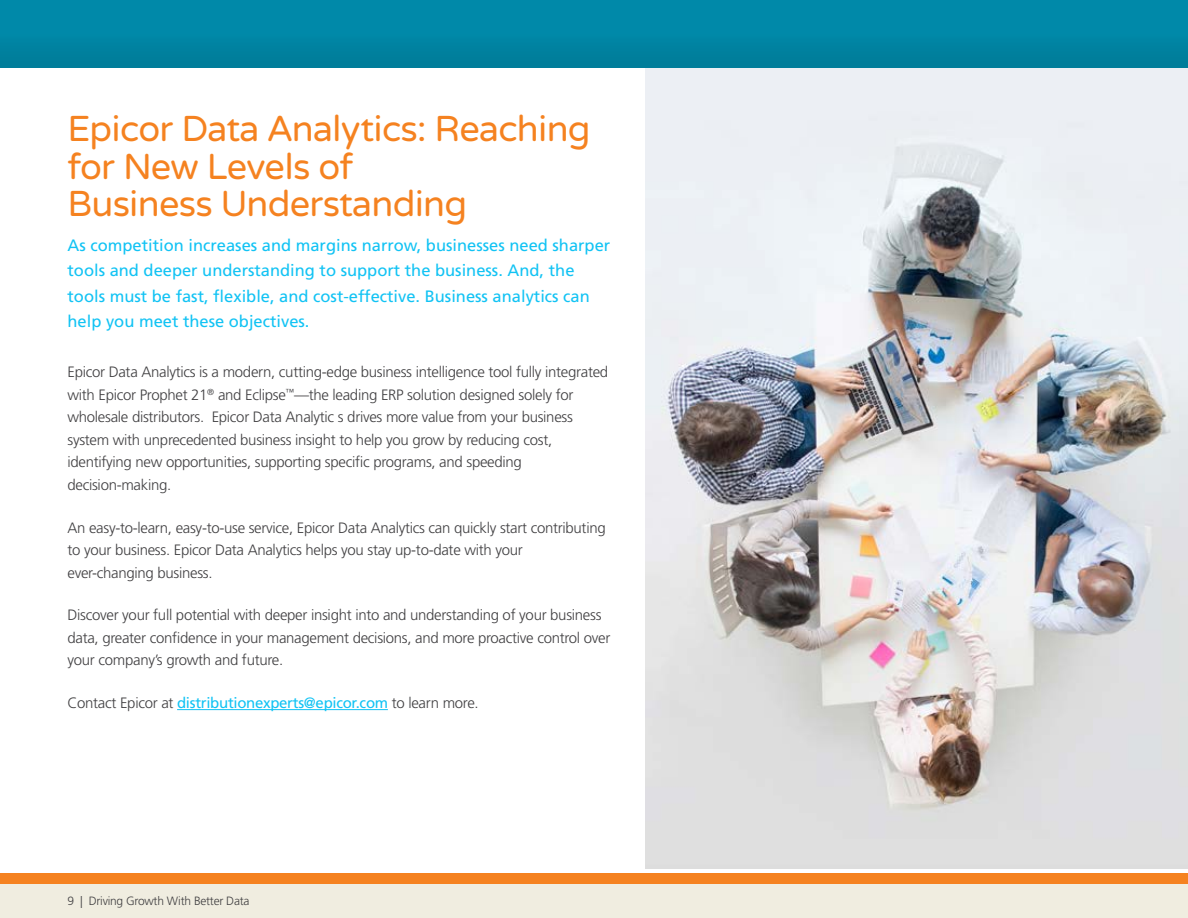
<style>
.page{position:relative;width:1188px;height:918px;background:#fff}
.page>*{position:absolute;margin:0;border:0;box-sizing:border-box;transform-origin:0 0}
.Headline_24_25{font:36px/37.5px "Varela Round";letter-spacing:-.02em;color:#f58220}
.Intro_11_17{font:16.5px/25.5px "Frutiger LT Std";color:#12c3f4}
.Text_10_15{font:300 15px/22.5px "Frutiger LT Std";letter-spacing:-.02em;color:#414042}
.Text_10_15-2{font:15px "Frutiger LT Std";letter-spacing:-.02em;color:#12c3f4}
.t1{font:300 12px "Frutiger LT Std";letter-spacing:-.02em;color:#414042}
.s1{font-weight:300;color:#414042}
</style>
<div class="page">
<div style="left:0;top:884px;width:1188px;height:34px;background:#f0ede0"></div>
<hr style="left:177px;top:709px;width:211px;height:1px;background:#12c3f4">
<img style="left:646px;top:68px;width:542px;height:801px">
<img style="left:0;top:0;width:1188px;height:68px">
<div style="left:0;top:874px;width:1188px;height:10px;background:#f58220"></div>
<p class="Headline_24_25" style="left:68px;top:111px;width:525px">Epicor Data Analytics: Reaching for New Levels of<br>Business Understanding</p>
<p class="Intro_11_17" style="left:68px;top:232px;width:544px">As competition increases and margins narrow, businesses need sharper tools and deeper understanding to support the business. And, the tools must be fast, flexible, and cost-effective. Business analytics can help you meet these objectives.</p>
<p class="Text_10_15" style="left:68px;top:361px;width:542px">Epicor Data Analytics is a modern, cutting-edge business intelligence tool fully integrated with Epicor Prophet 21<sup>®</sup> and Eclipse<sup>™</sup>—the leading ERP solution designed solely for wholesale distributors. Epicor Data Analytic s drives more value from your business system with unprecedented business insight to help you grow by reducing cost, identifying new opportunities, supporting specific programs, and speeding decision-making.</p>
<p class="Text_10_15" style="left:68px;top:516px;width:540px">An easy-to-learn, easy-to-use service, Epicor Data Analytics can quickly start contributing to your business. Epicor Data Analytics helps you stay up-to-date with your ever-changing business.</p>
<p class="Text_10_15" style="left:68px;top:604px;width:544px">Discover your full potential with deeper insight into and understanding of your business data, greater confidence in your management decisions, and more proactive control over your company’s growth and future.</p>
<p class="Text_10_15-2" style="left:68px;top:694px;width:410px"><span class="s1">Contact Epicor at</span> distributionexperts@epicor.com <span class="s1">to learn more.</span></p>
<p class="t1" style="left:68px;top:894px;width:184px">9 | Driving Growth With Better Data</p>
</div>
